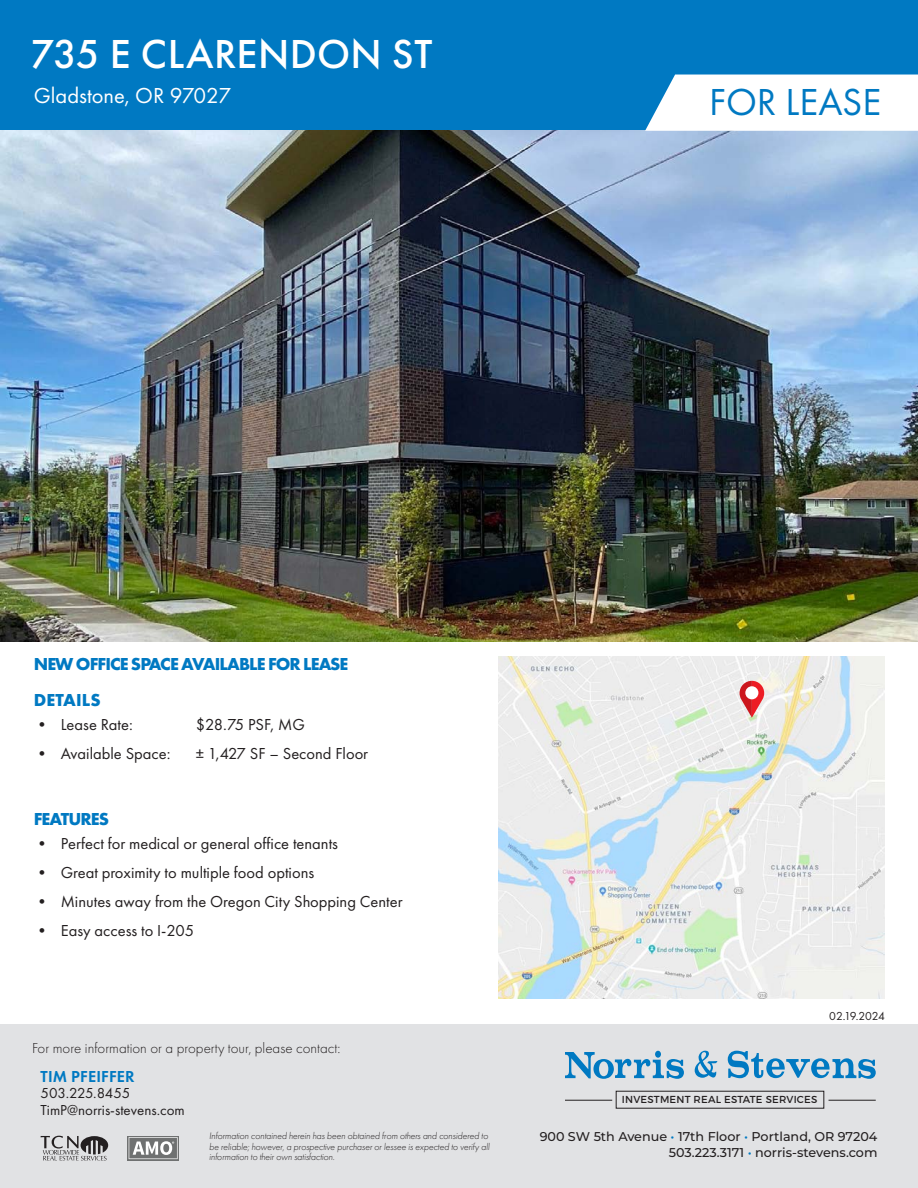
<style>
.page{position:relative;width:918px;height:1188px;background:#fff}
.page>*{position:absolute;margin:0;border:0;box-sizing:border-box;transform-origin:0 0}
.t1{font:500 42px "Futura PT";letter-spacing:.01em;color:#fff}
.t2{font:39px "Futura PT";color:#0079c2}
.t3{font:22.5px "Futura PT";color:#fff}
.t4{font:700 18px "Futura PT";letter-spacing:-.05em;color:#0079c2}
.t5{font:700 18px "Futura PT";letter-spacing:.01em;color:#0079c2}
.t6{font:16.5px "Futura PT";color:#231f20}
.t7{font:600 16.5px "Futura PT";letter-spacing:.01em;color:#0079c2}
.t8{font:300 15px "Futura PT";color:#231f20}
.t9{font:15px/16.5px "Futura PT";color:#231f20}
.t10{font:500 12.75px/16.5px "Montserrat";color:#231f20;text-align:right}
.t11{font:12px "Futura PT";letter-spacing:-.025em;color:#231f20}
.t12{font:10.2px "Montserrat";letter-spacing:.02em;color:#231f20}
.t13{font:italic 300 9.75px/10.5px "Futura PT";letter-spacing:-.01em;color:#231f20}
.s1{color:#0079c2}
</style>
<div class="page">
<div style="left:0;top:0;width:918px;height:131px;background:#0079c2"></div>
<div style="left:0;top:1024px;width:918px;height:164px;background:#e1e2e4"></div>
<svg style="left:41px;top:1136px;width:67px;height:25px"></svg>
<svg style="left:127px;top:1136px;width:52px;height:25px"></svg>
<svg style="left:129px;top:1137px;width:49px;height:22px"></svg>
<img style="left:0;top:131px;width:918px;height:511px">
<svg style="left:565px;top:1051px;width:119px;height:28px"></svg>
<svg style="left:728px;top:1051px;width:148px;height:28px"></svg>
<svg style="left:695px;top:1051px;width:22px;height:27px"></svg>
<div style="left:616px;top:1091px;width:208px;height:17px;border:1px solid #231f20"></div>
<hr style="left:565px;top:1100px;width:47px;height:1px;background:#231f20">
<hr style="left:829px;top:1100px;width:47px;height:1px;background:#231f20">
<svg style="left:645px;top:75px;width:273px;height:56px;background:#eff6fb"></svg>
<img style="left:499px;top:656px;width:385px;height:343px">
<svg style="left:740px;top:681px;width:24px;height:37px"></svg>
<div style="left:745px;top:686px;width:13px;height:13px;background:#fff;border-radius:50%"></div>
<h1 class="t1" style="left:31px;top:29px;width:403px">735 E CLARENDON ST</h1>
<h3 class="t3" style="left:34px;top:82px;width:199px">Gladstone, OR 97027</h3>
<p class="t4" style="left:34px;top:652px;width:316px">NEW OFFICE SPACE AVAILABLE FOR LEASE</p>
<p class="t5" style="left:34px;top:688px;width:69px">DETAILS</p>
<p class="t6" style="left:34px;top:715px;width:101px">• Lease Rate:</p>
<p class="t6" style="left:196px;top:715px;width:111px">$28.75 PSF, MG</p>
<p class="t6" style="left:34px;top:744px;width:138px">• Available Space:</p>
<p class="t6" style="left:196px;top:744px;width:174px">± 1,427 SF – Second Floor</p>
<p class="t4" style="left:34px;top:807px;width:77px">FEATURES</p>
<p class="t6" style="left:34px;top:833px;width:306px">• Perfect for medical or general office tenants</p>
<p class="t6" style="left:34px;top:863px;width:282px">• Great proximity to multiple food options</p>
<p class="t6" style="left:34px;top:892px;width:370px">• Minutes away from the Oregon City Shopping Center</p>
<p class="t6" style="left:34px;top:921px;width:162px">• Easy access to I-205</p>
<h2 class="t2" style="left:709px;top:79px;width:174px">FOR LEASE</h2>
<p class="t11" style="left:829px;top:1009px;width:57px">02.19.2024</p>
<p class="t8" style="left:32px;top:1040px;width:310px">For more information or a property tour, please contact:</p>
<p class="t7" style="left:41px;top:1066px;width:96px">TIM PFEIFFER</p>
<p class="t9" style="left:40px;top:1085px;width:146px">503.225.8455<br>TimP@norris-stevens.com</p>
<p class="t13" style="left:209px;top:1131px;width:282px">Information contained herein has been obtained from others and considered to be reliable; however, a prospective purchaser or lessee is expected to verify all information to their own satisfaction.</p>
<p class="t10" style="left:540px;top:1127px;width:339px">900 SW 5th Avenue <span class="s1">•</span> 17th Floor <span class="s1">•</span> Portland, OR 97204<br>503.223.3171 <span class="s1">•</span> norris-stevens.com</p>
<p class="t12" style="left:622px;top:1094px;width:197px">INVESTMENT REAL ESTATE SERVICES</p>
</div>
